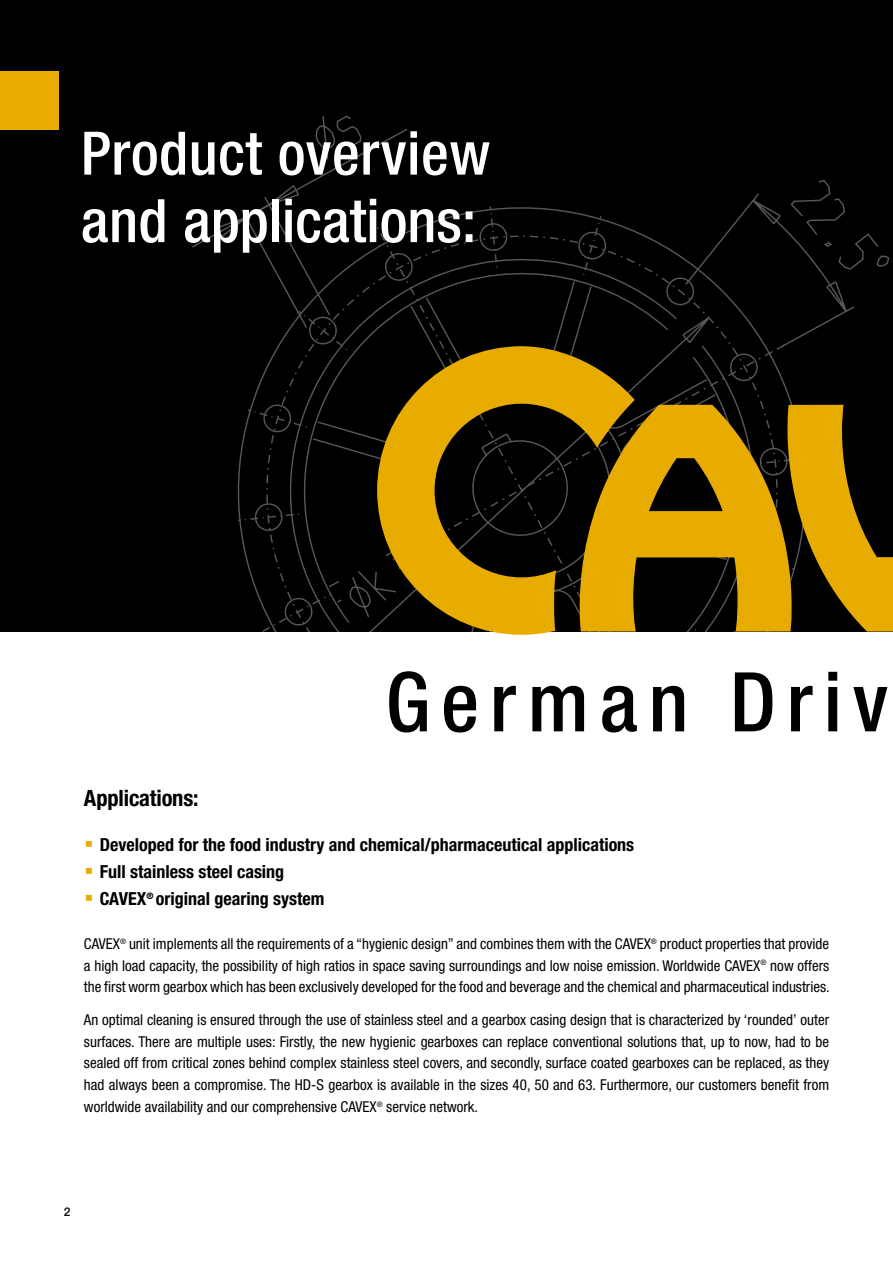
<style>
.page{position:relative;width:893px;height:1263px;background:#fff}
.page>*{position:absolute;margin:0;border:0;box-sizing:border-box;transform-origin:0 0}
.t1{font:500 condensed 60px/67.5px "Helvetica Neue";letter-spacing:.01em;color:#fff}
.t2{font:700 condensed 22.5px "Helvetica Neue";letter-spacing:-.005em;color:#000}
.t3{font:700 condensed 18px/27px "Helvetica Neue";color:#000}
.t4{font:condensed 15px/21.8px "Helvetica Neue";color:#000;text-align:justify}
.t5{font:500 12px "Helvetica Neue";color:#000}
</style>
<div class="page">
<div style="left:0;top:0;width:893px;height:631px;background:#000"></div>
<svg style="left:192px;top:115px;width:698px;height:516px"></svg>
<svg style="left:651px;top:352px;width:242px;height:279px"></svg>
<svg style="left:635px;top:405px;width:172px;height:226px;fill:#e8ac00"></svg>
<svg style="left:377px;top:346px;width:258px;height:289px"></svg>
<svg style="left:389px;top:671px;width:38px;height:61px"></svg>
<svg style="left:444px;top:686px;width:32px;height:46px"></svg>
<svg style="left:494px;top:686px;width:22px;height:45px"></svg>
<svg style="left:532px;top:686px;width:52px;height:45px"></svg>
<svg style="left:602px;top:686px;width:35px;height:46px"></svg>
<svg style="left:653px;top:686px;width:31px;height:45px"></svg>
<svg style="left:735px;top:672px;width:37px;height:59px"></svg>
<svg style="left:791px;top:686px;width:22px;height:45px"></svg>
<svg style="left:828px;top:672px;width:9px;height:59px"></svg>
<svg style="left:853px;top:687px;width:34px;height:44px"></svg>
<div style="left:0;top:71px;width:58px;height:58px;background:#e8ac00"></div>
<h1 class="t1" style="left:81px;top:119px;width:411px">Product overview and applications:</h1>
<h2 class="t2" style="left:84px;top:785px;width:116px">Applications:</h2>
<p class="t3" style="left:100px;top:831px;width:536px">Developed for the food industry and chemical/pharmaceutical applications<br>Full stainless steel casing<br>CAVEX<sup>®</sup> original gearing system</p>
<p class="t4" style="left:84px;top:932px;width:747px">CAVEX<sup>®</sup> unit implements all the requirements of a “hygienic design” and combines them with the CAVEX<sup>®</sup> product properties that provide a high load capacity, the possibility of high ratios in space saving surroundings and low noise emission. Worldwide CAVEX<sup>®</sup> now offers the first worm gearbox which has been exclusively developed for the food and beverage and the chemical and pharmaceutical industries.</p>
<p class="t4" style="left:84px;top:1009px;width:747px">An optimal cleaning is ensured through the use of stainless steel and a gearbox casing design that is characterized by ‘rounded’ outer surfaces. There are multiple uses: Firstly, the new hygienic gearboxes can replace conventional solutions that, up to now, had to be sealed off from critical zones behind complex stainless steel covers, and secondly, surface coated gearboxes can be replaced, as they had always been a compromise. The HD-S gearbox is available in the sizes 40, 50 and 63. Furthermore, our customers benefit from worldwide availability and our comprehensive CAVEX<sup>®</sup> service network.</p>
<p class="t5" style="left:64px;top:1204px;width:8px">2</p>
</div>
